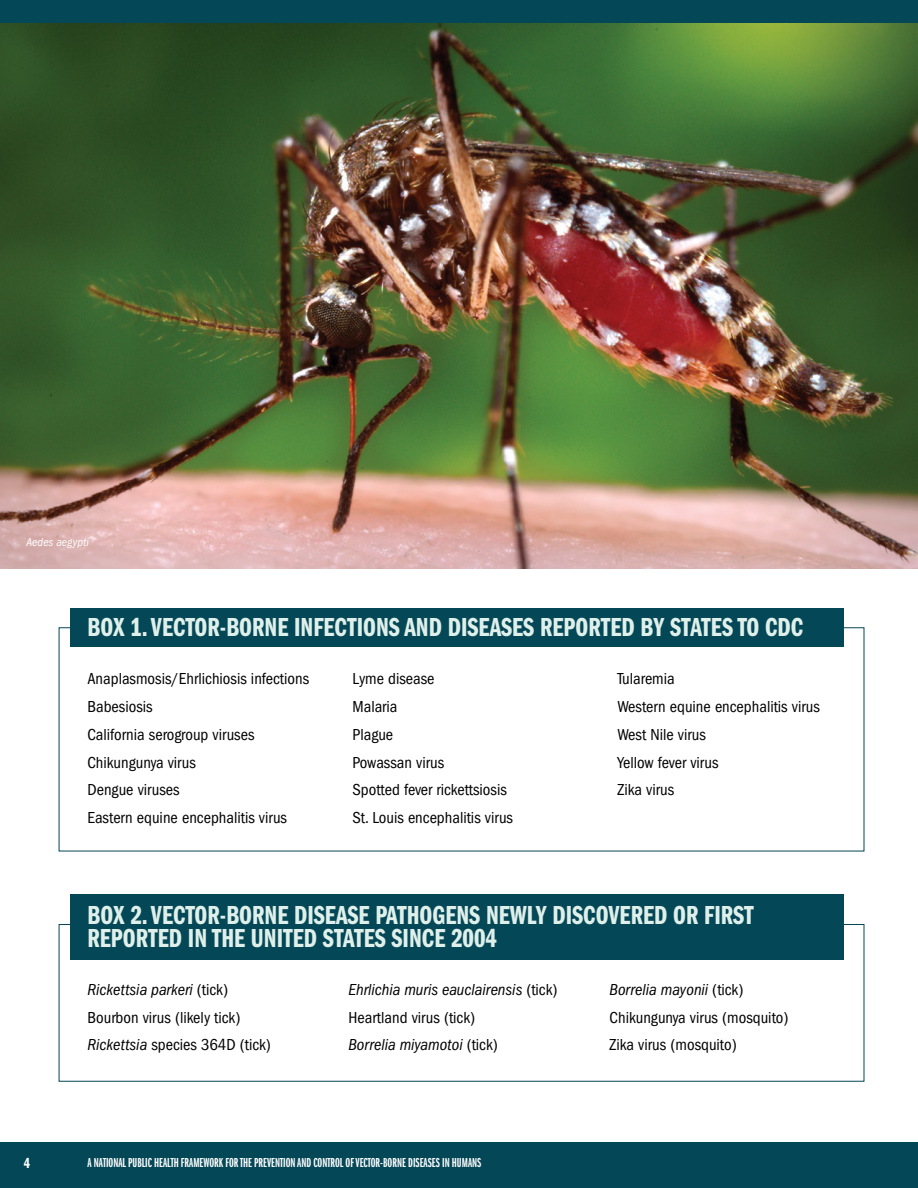
<style>
.page{position:relative;width:918px;height:1188px;background:#fff}
.page>*{position:absolute;margin:0;border:0;box-sizing:border-box;transform-origin:0 0}
.Box_Headers{font:27px/22.5px "ITC Franklin Gothic Std Dm Cp";color:#dff0ea}
.t1{font:condensed 16.5px "ITC Franklin Gothic Std";color:#000}
.t2{font:italic condensed 16.5px "ITC Franklin Gothic Std";color:#000}
.t3{font:15px "ITC Franklin Gothic Std Dm Cp";color:#fff}
.t4{font:13.5px "ITC Franklin Gothic Std Dm X Cp";color:#fff}
.t5{font:italic condensed 12px "ITC Franklin Gothic Std";color:#fff}
.s1{font-style:normal}
.s2{font-style:italic}
</style>
<div class="page">
<div style="left:0;top:1142px;width:918px;height:46px;background:#044757"></div>
<div style="left:0;top:0;width:918px;height:24px;background:#044757"></div>
<img style="left:0;top:24px;width:918px;height:544px">
<div style="left:70px;top:608px;width:774px;height:39px;background:#044757"></div>
<div style="left:59px;top:627px;width:805px;height:224px;border:1px solid #044757"></div>
<div style="left:70px;top:894px;width:774px;height:66px;background:#044757"></div>
<div style="left:59px;top:924px;width:805px;height:158px;border:1px solid #044757"></div>
<p class="t5" style="left:27px;top:535px;width:64px">Aedes aegypti</p>
<p class="Box_Headers" style="left:87px;top:617px;width:717px">BOX 1. VECTOR-BORNE INFECTIONS AND DISEASES REPORTED BY STATES TO CDC</p>
<p class="t1" style="left:87px;top:670px;width:223px">Anaplasmosis/Ehrlichiosis infections</p>
<p class="t1" style="left:87px;top:697px;width:67px">Babesiosis</p>
<p class="t1" style="left:87px;top:725px;width:169px">California serogroup viruses</p>
<p class="t1" style="left:87px;top:753px;width:110px">Chikungunya virus</p>
<p class="t1" style="left:87px;top:781px;width:94px">Dengue viruses</p>
<p class="t1" style="left:87px;top:808px;width:201px">Eastern equine encephalitis virus</p>
<p class="t1" style="left:353px;top:670px;width:83px">Lyme disease</p>
<p class="t1" style="left:353px;top:697px;width:46px">Malaria</p>
<p class="t1" style="left:353px;top:725px;width:42px">Plague</p>
<p class="t1" style="left:353px;top:753px;width:93px">Powassan virus</p>
<p class="t1" style="left:353px;top:781px;width:156px">Spotted fever rickettsiosis</p>
<p class="t1" style="left:353px;top:808px;width:162px">St. Louis encephalitis virus</p>
<p class="t1" style="left:618px;top:670px;width:59px">Tularemia</p>
<p class="t1" style="left:618px;top:697px;width:204px">Western equine encephalitis virus</p>
<p class="t1" style="left:618px;top:725px;width:90px">West Nile virus</p>
<p class="t1" style="left:618px;top:753px;width:102px">Yellow fever virus</p>
<p class="t1" style="left:618px;top:781px;width:58px">Zika virus</p>
<p class="Box_Headers" style="left:87px;top:905px;width:668px">BOX 2. VECTOR-BORNE DISEASE PATHOGENS NEWLY DISCOVERED OR FIRST<br>REPORTED IN THE UNITED STATES SINCE 2004</p>
<p class="t2" style="left:87px;top:980px;width:142px">Rickettsia parkeri <span class="s1">(tick)</span></p>
<p class="t1" style="left:87px;top:1008px;width:154px">Bourbon virus (likely tick)</p>
<p class="t1" style="left:87px;top:1036px;width:185px"><span class="s2">Rickettsia</span> species 364D (tick)</p>
<p class="t2" style="left:349px;top:980px;width:210px">Ehrlichia muris eauclairensis <span class="s1">(tick)</span></p>
<p class="t1" style="left:349px;top:1008px;width:128px">Heartland virus (tick)</p>
<p class="t2" style="left:349px;top:1036px;width:151px">Borrelia miyamotoi <span class="s1">(tick)</span></p>
<p class="t2" style="left:610px;top:980px;width:135px">Borrelia mayonii <span class="s1">(tick)</span></p>
<p class="t1" style="left:610px;top:1008px;width:180px">Chikungunya virus (mosquito)</p>
<p class="t1" style="left:610px;top:1036px;width:129px">Zika virus (mosquito)</p>
<p class="t3" style="left:24px;top:1155px;width:8px">4</p>
<p class="t4" style="left:87px;top:1155px;width:395px">A NATIONAL PUBLIC HEALTH FRAMEWORK FOR THE PREVENTION AND CONTROL OF VECTOR-BORNE DISEASES IN HUMANS</p>
</div>
